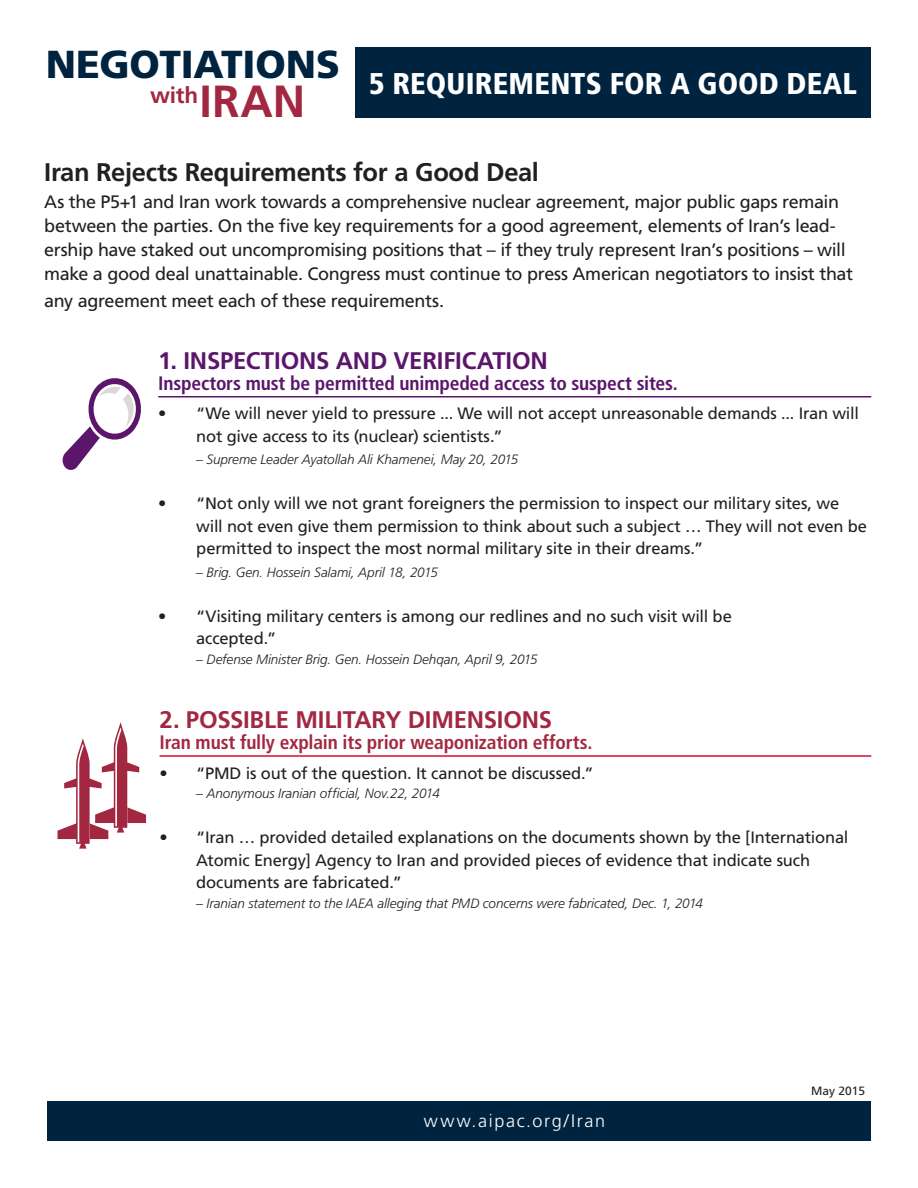
<style>
.page{position:relative;width:918px;height:1188px;background:#fff}
.page>*{position:absolute;margin:0;border:0;box-sizing:border-box;transform-origin:0 0}
.t1{font:700 45px "Frutiger LT Std";color:#a22842}
.t2{font:900 39px "Frutiger LT Std";letter-spacing:-.01em;color:#002340}
.t3{font:900 condensed 30px "Frutiger LT Std";letter-spacing:.005em;color:#fff}
.t4{font:700 25.5px "Frutiger LT Std";letter-spacing:-.015em;color:#231f20}
.Purple{font:700 24px "Frutiger LT Std";letter-spacing:-.01em;color:#5b166b}
.Red{font:700 24px "Frutiger LT Std";letter-spacing:-.01em;color:#a22842}
.t5{font:700 22.5px "Frutiger LT Std";color:#a22842}
.t6{font:700 condensed 19.5px "Frutiger LT Std";letter-spacing:-.01em;color:#5b166b}
.t7{font:700 condensed 19.5px "Frutiger LT Std";letter-spacing:-.01em;color:#a22842}
.t8{font:18px/24px "Frutiger LT Std";letter-spacing:-.02em;color:#231f20}
.t9{font:300 18px "Frutiger LT Std";letter-spacing:.09em;color:#fff}
.t10{font:16.5px/22.5px "Frutiger LT Std";letter-spacing:-.01em;color:#231f20}
.t11{font:italic 300 13.5px "Frutiger LT Std";letter-spacing:-.01em;color:#231f20}
.t12{font:12px "Frutiger LT Std";color:#231f20}
</style>
<div class="page">
<div style="left:47px;top:1101px;width:824px;height:40px;background:#002340"></div>
<div style="left:355px;top:47px;width:516px;height:71px;background:#002340"></div>
<hr style="left:158px;top:396px;width:713px;height:2px;background:#5b166b">
<hr style="left:160px;top:755px;width:711px;height:2px;background:#d30d2b">
<svg style="left:62px;top:378px;width:79px;height:92px"></svg>
<svg style="left:58px;top:722px;width:88px;height:127px"></svg>
<p class="t2" style="left:46px;top:41px;width:296px">NEGOTIATIONS</p>
<p class="t5" style="left:150px;top:82px;width:50px">with</p>
<p class="t1" style="left:200px;top:75px;width:107px">IRAN</p>
<p class="t3" style="left:369px;top:65px;width:489px">5 REQUIREMENTS FOR A GOOD DEAL</p>
<p class="t4" style="left:44px;top:157px;width:496px">Iran Rejects Requirements for a Good Deal</p>
<p class="t8" style="left:44px;top:189px;width:810px">As the P5+1 and Iran work towards a comprehensive nuclear agreement, major public gaps remain between the parties. On the five key requirements for a good agreement, elements of Iran’s lead&shy;ership have staked out uncompromising positions that – if they truly represent Iran’s positions – will make a good deal unattainable. Congress must continue to press American negotiators to insist that</p>
<p class="t8" style="left:44px;top:288px;width:401px">any agreement meet each of these requirements.</p>
<p class="Purple" style="left:158px;top:347px;width:391px">1. INSPECTIONS AND VERIFICATION</p>
<p class="t6" style="left:158px;top:372px;width:521px">Inspectors must be permitted unimpeded access to suspect sites.</p>
<p class="t10" style="left:196px;top:402px;width:664px;text-indent:-38px">• “We will never yield to pressure ... We will not accept unreasonable demands ... Iran will not give access to its (nuclear) scientists.”</p>
<p class="t11" style="left:196px;top:452px;width:324px">– Supreme Leader Ayatollah Ali Khamenei, May 20, 2015</p>
<p class="t10" style="left:196px;top:492px;width:672px;text-indent:-38px">• “Not only will we not grant foreigners the permission to inspect our military sites, we will not even give them permission to think about such a subject … They will not even be permitted to inspect the most normal military site in their dreams.”</p>
<p class="t11" style="left:196px;top:564px;width:243px">– Brig. Gen. Hossein Salami, April 18, 2015</p>
<p class="t10" style="left:196px;top:605px;width:537px;text-indent:-38px">• “Visiting military centers is among our redlines and no such visit will be accepted.”</p>
<p class="t11" style="left:196px;top:651px;width:343px">– Defense Minister Brig. Gen. Hossein Dehqan, April 9, 2015</p>
<p class="Red" style="left:160px;top:706px;width:394px">2. POSSIBLE MILITARY DIMENSIONS</p>
<p class="t7" style="left:160px;top:731px;width:434px">Iran must fully explain its prior weaponization efforts.</p>
<p class="t10" style="left:160px;top:762px;width:436px">• “PMD is out of the question. It cannot be discussed.”</p>
<p class="t11" style="left:196px;top:786px;width:245px">– Anonymous Iranian official, Nov.22, 2014</p>
<p class="t10" style="left:196px;top:826px;width:654px;text-indent:-37px">• “Iran … provided detailed explanations on the documents shown by the [International<br>Atomic Energy] Agency to Iran and provided pieces of evidence that indicate such documents are fabricated.”</p>
<p class="t11" style="left:196px;top:895px;width:508px">– Iranian statement to the IAEA alleging that PMD concerns were fabricated, Dec. 1, 2014</p>
<p class="t9" style="left:424px;top:1111px;width:183px">www.aipac.org/Iran</p>
<p class="t12" style="left:811px;top:1084px;width:56px">May 2015</p>
</div>
